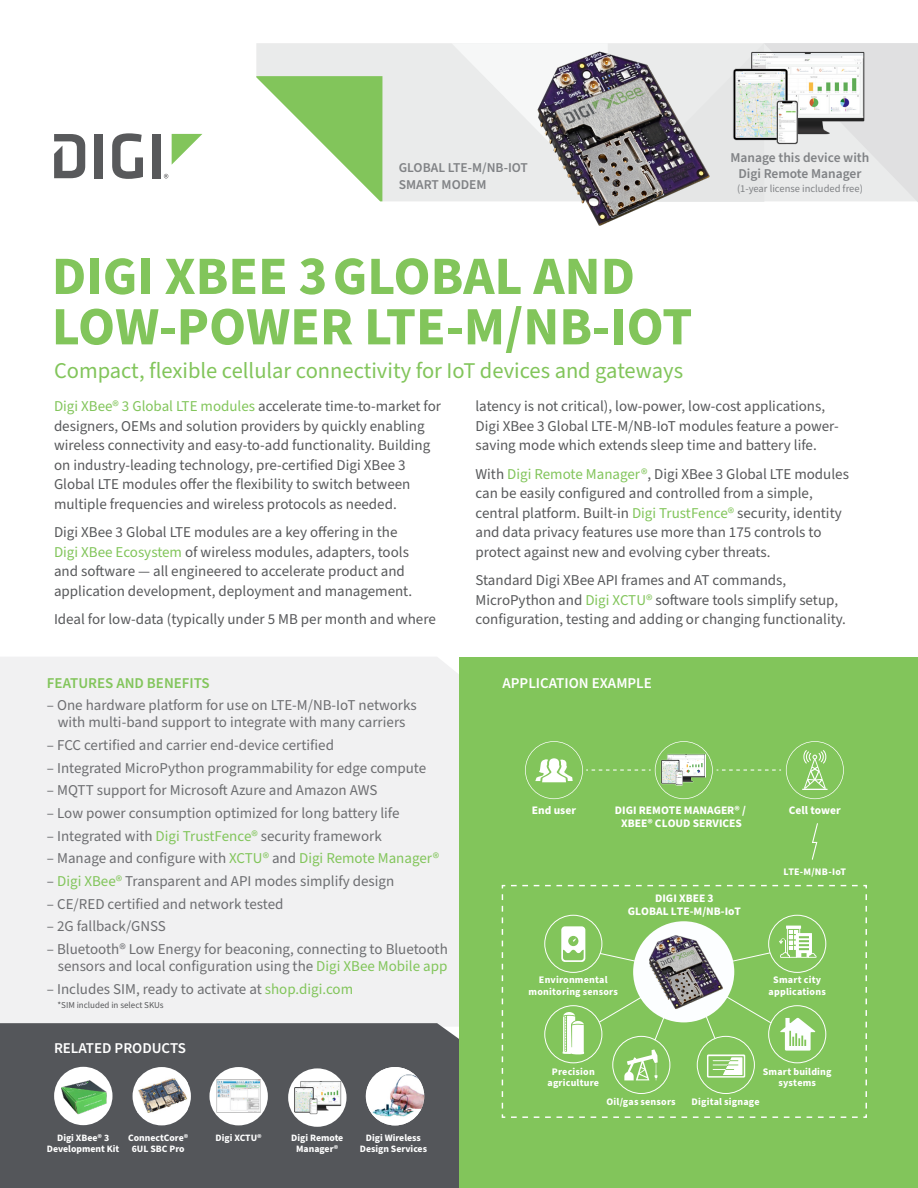
<style>
.page{position:relative;width:918px;height:1188px;background:#fff}
.page>*{position:absolute;margin:0;border:0;box-sizing:border-box;transform-origin:0 0}
.t1{font:700 54px/50.4px "Source Sans Pro";color:#82c55b}
.Product_Description{font:22.5px "Source Sans Pro";color:#82c55b}
.Body_Copy{font:15px/19.5px "Source Sans Pro";color:#58595b}
.Bullets{font:15px/17.2px "Source Sans Pro";color:#6d6e71;text-align:center}
.t2{font:600 15px "Source Sans Pro";color:#fff}
.t3{font:600 15px "Source Sans Pro";color:#82c55b}
.t4{font:600 13.5px/16.5px "Source Sans Pro";color:#808285;text-align:center}
.t5{font:700 11.55px/12.9px "Source Sans Pro";color:#fff;text-align:center}
.t6{font:10.5px "Source Sans Pro";color:#808285}
.t7{font:700 10.05px/11.6px "Source Sans Pro";letter-spacing:.02em;color:#fff;text-align:center}
.t8{font:700 9.75px/10.5px "Source Sans Pro";color:#fff;text-align:center}
.Bullets-2{font:9px "Source Sans Pro";color:#58595b}
.s1{color:#82c55b}
</style>
<div class="page">
<div style="left:95px;top:134px;width:8px;height:44px;background:#58595b"></div>
<svg style="left:112px;top:133px;width:31px;height:46px"></svg>
<div style="left:152px;top:134px;width:9px;height:44px;background:#58595b"></div>
<svg style="left:172px;top:134px;width:30px;height:30px"></svg>
<svg style="left:54px;top:134px;width:31px;height:44px"></svg>
<svg style="left:164px;top:174px;width:4px;height:4px"></svg>
<div style="left:459px;top:657px;width:459px;height:531px;background:#82c55b"></div>
<div style="left:0;top:657px;width:459px;height:366px;background:#f1f1f2"></div>
<div style="left:0;top:1023px;width:459px;height:165px;background:#54565a"></div>
<div style="left:256px;top:43px;width:195px;height:158px;background:#eaebeb"></div>
<svg style="left:256px;top:76px;width:126px;height:125px"></svg>
<svg style="left:451px;top:43px;width:467px;height:159px"></svg>
<img style="left:731px;top:50px;width:135px;height:96px">
<div style="left:288px;top:1068px;width:59px;height:59px;background:#fff;border-radius:50%"></div>
<div style="left:133px;top:1067px;width:58px;height:58px;background:#fff;border-radius:50%"></div>
<img style="left:137px;top:1078px;width:51px;height:35px">
<img style="left:366px;top:1067px;width:58px;height:58px;border-radius:29px">
<div style="left:209px;top:1067px;width:59px;height:58px;background:#fff;border-radius:50%"></div>
<img style="left:217px;top:1080px;width:44px;height:33px">
<svg style="left:811px;top:823px;width:7px;height:37px"></svg>
<svg style="left:501px;top:884px;width:366px;height:234px"></svg>
<svg style="left:525px;top:741px;width:319px;height:58px"></svg>
<img style="left:642px;top:929px;width:88px;height:87px">
<img style="left:660px;top:753px;width:46px;height:33px">
<img style="left:519px;top:43px;width:209px;height:183px">
<img style="left:293px;top:1081px;width:48px;height:34px">
<div style="left:54px;top:1067px;width:58px;height:58px;background:#fff;border-radius:50%"></div>
<img style="left:60px;top:1079px;width:48px;height:36px">
<p class="t4" style="left:399px;top:160px;width:131px;text-align:left">GLOBAL LTE-M/NB-IOT<br>SMART MODEM</p>
<p class="t1" style="left:52px;top:252px;width:642px">DIGI XBEE 3GLOBAL AND<br>LOW-POWER LTE-M/NB-IOT</p>
<p class="Product_Description" style="left:54px;top:356px;width:631px">Compact, flexible cellular connectivity for IoT devices and gateways</p>
<p class="t4" style="left:731px;top:149px;width:140px">Manage this device with<br>Digi Remote Manager</p>
<p class="t6" style="left:737px;top:181px;width:127px">(1-year license included free)</p>
<p class="Body_Copy" style="left:54px;top:397px;width:389px"><span class="s1">Digi XBee® 3 Global LTE modules</span> accelerate time-to-market for designers, OEMs and solution providers by quickly enabling wireless connectivity and easy-to-add functionality. Building on industry-leading technology, pre-certified Digi XBee 3<br>Global LTE modules offer the flexibility to switch between multiple frequencies and wireless protocols as needed.</p>
<p class="Body_Copy" style="left:54px;top:523px;width:360px">Digi XBee 3 Global LTE modules are a key offering in the <span class="s1">Digi XBee Ecosystem</span> of wireless modules, adapters, tools and software — all engineered to accelerate product and application development, deployment and management.</p>
<p class="Body_Copy" style="left:54px;top:610px;width:383px">Ideal for low-data (typically under 5 MB per month and where</p>
<p class="t3" style="left:47px;top:673px;width:164px">FEATURES AND BENEFITS</p>
<p class="Bullets" style="left:47px;top:697px;width:371px">– One hardware platform for use on LTE-M/NB-IoT networks with multi-band support to integrate with many carriers</p>
<p class="Bullets" style="left:47px;top:737px;width:289px">– FCC certified and carrier end-device certified</p>
<p class="Bullets" style="left:47px;top:760px;width:381px">– Integrated MicroPython programmability for edge compute</p>
<p class="Bullets" style="left:47px;top:782px;width:332px">– MQTT support for Microsoft Azure and Amazon AWS</p>
<p class="Bullets" style="left:47px;top:805px;width:354px">– Low power consumption optimized for long battery life</p>
<p class="Bullets" style="left:47px;top:828px;width:336px">– Integrated with <span class="s1">Digi TrustFence®</span> security framework</p>
<p class="Bullets" style="left:47px;top:850px;width:394px">– Manage and configure with <span class="s1">XCTU®</span> and <span class="s1">Digi Remote Manager®</span></p>
<p class="Bullets" style="left:47px;top:873px;width:349px">– <span class="s1">Digi XBee®</span> Transparent and API modes simplify design</p>
<p class="Bullets" style="left:47px;top:896px;width:238px">– CE/RED certified and network tested</p>
<p class="Bullets" style="left:47px;top:918px;width:120px">– 2G fallback/GNSS</p>
<p class="Bullets" style="left:47px;top:941px;width:402px;text-align:right">– Bluetooth® Low Energy for beaconing, connecting to Bluetooth sensors and local configuration using the <span class="s1">Digi XBee Mobile app</span></p>
<p class="Bullets" style="left:47px;top:981px;width:308px">– Includes SIM, ready to activate at <span class="s1">shop.digi.com</span></p>
<p class="Bullets-2" style="left:57px;top:999px;width:108px">*SIM included in select SKUs</p>
<p class="t2" style="left:54px;top:1038px;width:134px">RELATED PRODUCTS</p>
<p class="t8" style="left:47px;top:1133px;width:74px">Digi XBee® 3<br>Development Kit</p>
<p class="t8" style="left:360px;top:1133px;width:69px">Digi Wireless<br>Design Services</p>
<p class="t8" style="left:128px;top:1133px;width:62px">ConnectCore®<br>6UL SBC Pro</p>
<p class="t8" style="left:216px;top:1133px;width:48px">Digi XCTU®</p>
<p class="t8" style="left:291px;top:1133px;width:54px">Digi Remote<br>Manager®</p>
<p class="Body_Copy" style="left:476px;top:397px;width:365px">latency is not critical), low-power, low-cost applications,<br>Digi XBee 3 Global LTE-M/NB-IoT modules feature a power&shy;saving mode which extends sleep time and battery life.</p>
<p class="Body_Copy" style="left:476px;top:465px;width:375px">With <span class="s1">Digi Remote Manager®</span>, Digi XBee 3 Global LTE modules can be easily configured and controlled from a simple, central platform. Built-in <span class="s1">Digi TrustFence®</span> security, identity and data privacy features use more than 175 controls to protect against new and evolving cyber threats.</p>
<p class="Body_Copy" style="left:476px;top:571px;width:372px">Standard Digi XBee API frames and AT commands,<br>MicroPython and <span class="s1">Digi XCTU®</span> software tools simplify setup, configuration, testing and adding or changing functionality.</p>
<p class="t2" style="left:502px;top:673px;width:151px">APPLICATION EXAMPLE</p>
<p class="t5" style="left:532px;top:804px;width:46px">End user</p>
<p class="t5" style="left:615px;top:804px;width:133px">DIGI REMOTE MANAGER® /<br>XBEE® CLOUD SERVICES</p>
<p class="t5" style="left:628px;top:892px;width:115px">DIGI XBEE 3<br>GLOBAL LTE-M/NB-IoT</p>
<p class="t5" style="left:789px;top:804px;width:54px">Cell tower</p>
<p class="t7" style="left:784px;top:867px;width:64px">LTE-M/NB-IoT</p>
<p class="t7" style="left:529px;top:974px;width:91px">Environmental monitoring sensors</p>
<p class="t7" style="left:769px;top:974px;width:59px">Smart city applications</p>
<p class="t7" style="left:548px;top:1066px;width:53px">Precision agriculture</p>
<p class="t7" style="left:763px;top:1066px;width:70px">Smart building systems</p>
<p class="t7" style="left:692px;top:1096px;width:70px">Digital signage</p>
<p class="t7" style="left:606px;top:1096px;width:71px">Oil/gas sensors</p>
</div>
